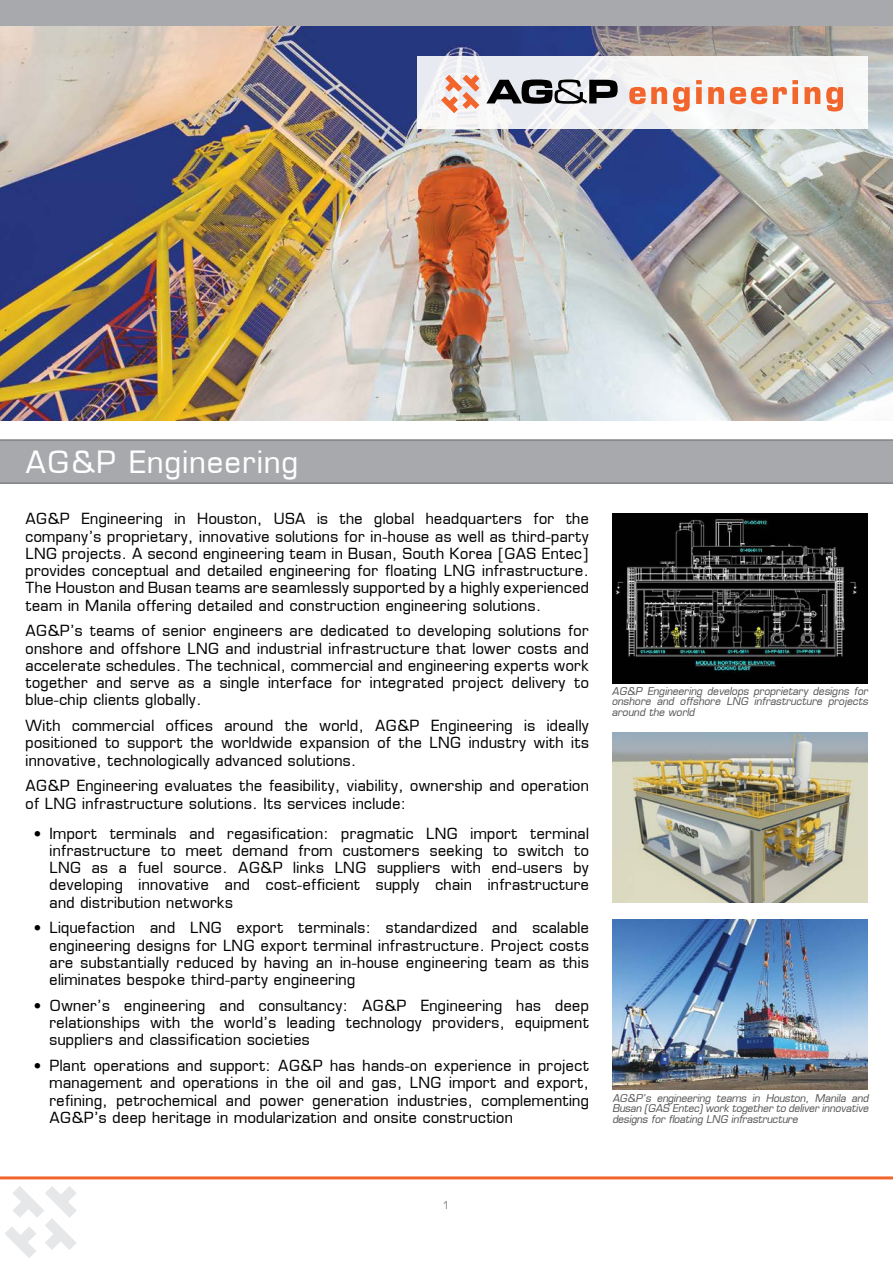
<style>
.page{position:relative;width:893px;height:1263px;background:#fff}
.page>*{position:absolute;margin:0;border:0;box-sizing:border-box;transform-origin:0 0}
.t1{font:30px "Metrostyle";letter-spacing:.05em;color:#fff}
.t2{font:15px/17.2px "Metrostyle";letter-spacing:.03em;color:#000;text-align:justify}
.t3{font:italic 10.5px/10.5px "Metrostyle";color:#58595b;text-align:justify}
.t4{font:10.5px "Metrostyle";color:#808285}
</style>
<div class="page">
<svg style="left:5px;top:1186px;width:72px;height:72px"></svg>
<div style="left:0;top:439px;width:893px;height:45px;background:#a7a9ac"></div>
<hr style="left:0;top:1176px;width:893px;height:3px;background:#f2652c">
<img style="left:0;top:26px;width:893px;height:395px">
<div style="left:0;top:0;width:893px;height:26px;background:#a7a9ac"></div>
<div style="left:612px;top:513px;width:255px;height:170px;background:#000"></div>
<img style="left:615px;top:518px;width:242px;height:155px">
<img style="left:612px;top:733px;width:255px;height:170px">
<div style="left:417px;top:56px;width:450px;height:72px;background:linear-gradient(to right,#edeef3,#f7f8f7)"></div>
<svg style="left:441px;top:75px;width:38px;height:38px"></svg>
<svg style="left:486px;top:79px;width:132px;height:25px;background:#727375"></svg>
<svg style="left:629px;top:87px;width:38px;height:17px"></svg>
<svg style="left:673px;top:87px;width:17px;height:24px"></svg>
<svg style="left:696px;top:80px;width:6px;height:24px"></svg>
<svg style="left:708px;top:87px;width:16px;height:17px"></svg>
<svg style="left:730px;top:87px;width:37px;height:17px"></svg>
<svg style="left:773px;top:80px;width:25px;height:24px"></svg>
<svg style="left:805px;top:87px;width:15px;height:17px"></svg>
<svg style="left:826px;top:87px;width:17px;height:24px"></svg>
<img style="left:612px;top:919px;width:255px;height:170px">
<h1 class="t1" style="left:26px;top:443px;width:274px">AG&amp;P Engineering</h1>
<p class="t2" style="left:26px;top:510px;width:565px">AG&amp;P Engineering in Houston, USA is the global headquarters for the company’s proprietary, innovative solutions for in-house as well as third-party LNG projects. A second engineering team in Busan, South Korea [GAS Entec] provides conceptual and detailed engineering for floating LNG infrastructure.<br>The Houston and Busan teams are seamlessly supported by a highly experienced team in Manila offering detailed and construction engineering solutions.</p>
<p class="t2" style="left:26px;top:622px;width:565px">AG&amp;P’s teams of senior engineers are dedicated to developing solutions for onshore and offshore LNG and industrial infrastructure that lower costs and accelerate schedules. The technical, commercial and engineering experts work together and serve as a single interface for integrated project delivery to blue-chip clients globally.</p>
<p class="t2" style="left:26px;top:717px;width:565px">With commercial offices around the world, AG&amp;P Engineering is ideally positioned to support the worldwide expansion of the LNG industry with its innovative, technologically advanced solutions.</p>
<p class="t2" style="left:26px;top:777px;width:565px">AG&amp;P Engineering evaluates the feasibility, viability, ownership and operation of LNG infrastructure solutions. Its services include:</p>
<p class="t2" style="left:50px;top:824px;width:541px;text-indent:-16px">• Import terminals and regasification: pragmatic LNG import terminal infrastructure to meet demand from customers seeking to switch to LNG as a fuel source. AG&amp;P links LNG suppliers with end-users by developing innovative and cost-efficient supply chain infrastructure and distribution networks</p>
<p class="t2" style="left:50px;top:919px;width:541px;text-indent:-16px">• Liquefaction and LNG export terminals: standardized and scalable engineering designs for LNG export terminal infrastructure. Project costs are substantially reduced by having an in-house engineering team as this eliminates bespoke third-party engineering</p>
<p class="t2" style="left:50px;top:997px;width:541px;text-indent:-16px">• Owner’s engineering and consultancy: AG&amp;P Engineering has deep relationships with the world’s leading technology providers, equipment suppliers and classification societies</p>
<p class="t2" style="left:50px;top:1057px;width:541px;text-indent:-16px">• Plant operations and support: AG&amp;P has hands-on experience in project management and operations in the oil and gas, LNG import and export, refining, petrochemical and power generation industries, complementing AG&amp;P’s deep heritage in modularization and onsite construction</p>
<p class="t3" style="left:612px;top:686px;width:260px">AG&amp;P Engineering develops proprietary designs for onshore and offshore LNG infrastructure projects around the world</p>
<p class="t3" style="left:612px;top:1093px;width:260px">AG&amp;P’s engineering teams in Houston, Manila and Busan (GAS Entec)work together to deliver innovative designs for floating LNG infrastructure</p>
<p class="t4" style="left:443px;top:1199px;width:9px">1</p>
</div>
